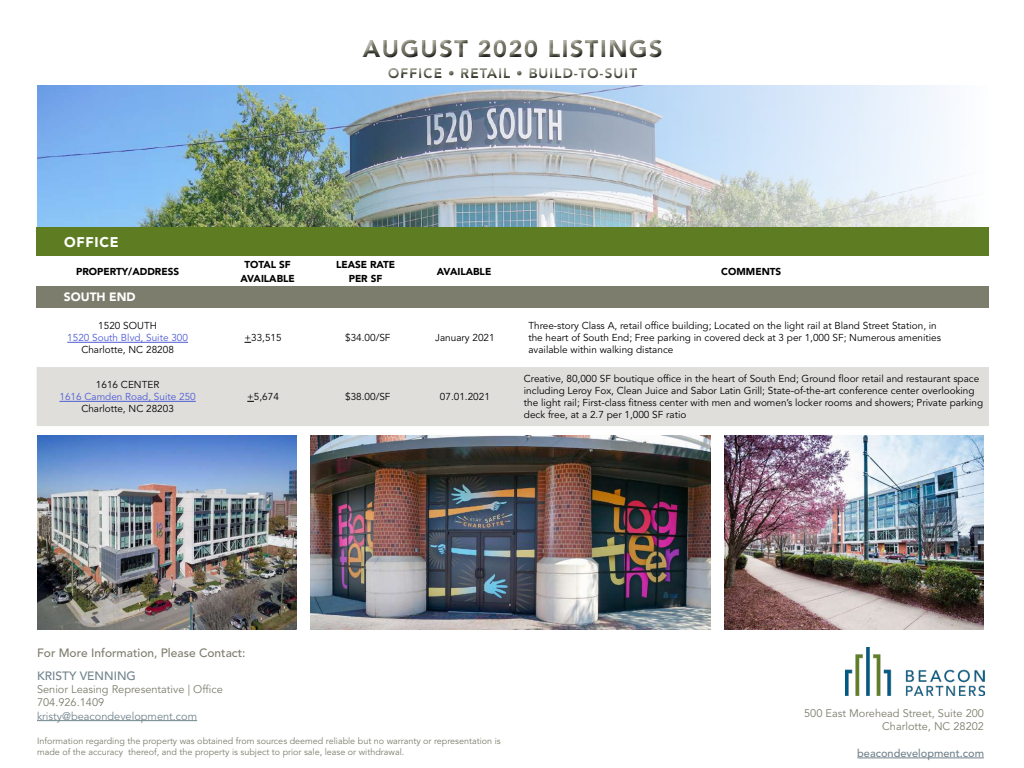
<style>
.page{position:relative;width:1024px;height:768px;background:#fff}
.page>*{position:absolute;margin:0;border:0;box-sizing:border-box;transform-origin:0 0}
.t1{font:900 24px "Avenir LT Std";letter-spacing:.05em;color:#7d7d6d}
.t2{font:900 14px "Avenir LT Std";letter-spacing:.05em;color:#7d7d6d}
.t3{font:900 14px "Avenir LT Std";letter-spacing:.05em;color:#fff}
.t4{font:500 12px "Avenir LT Std";color:#7e7d6d}
.t5{font:500 12px "Avenir LT Std";color:#71838c}
.t6{font:900 12px "Avenir LT Std";color:#fff}
.t7{font:11px/13.2px "Avenir LT Std";color:#7e7d6d}
.t8{font:11px "Avenir LT Std";color:#71838c}
.t9{font:500 11px "Avenir LT Std";color:#72828c}
.t10{font:10px/12px "Avenir LT Std";color:#000}
.t11{font:900 10px/14px "Avenir LT Std";color:#000;text-align:center}
.t12{font:10px "Avenir LT Std";color:#4f5cd6}
.t13{font:9px/10.8px "Avenir LT Std";color:#7d7d6d}
</style>
<div class="page">
<img style="left:37px;top:86px;width:932px;height:141px">
<div style="left:357px;top:35px;width:312px;height:50px;background:#000;opacity:.75"></div>
<hr style="left:37px;top:720px;width:160px;height:1px;background:#71838c">
<img style="left:845px;top:647px;width:140px;height:49px">
<hr style="left:857px;top:758px;width:127px;height:1px;background:#72828c">
<div style="left:37px;top:227px;width:952px;height:29px;background:#5e7d23"></div>
<div style="left:37px;top:286px;width:952px;height:21px;background:#7d7d6d"></div>
<div style="left:37px;top:367px;width:952px;height:59px;background:#dfdedb"></div>
<hr style="left:67px;top:342px;width:121px;height:1px;background:#4f5cd6">
<hr style="left:59px;top:401px;width:137px;height:1px;background:#4f5cd6">
<img style="left:38px;top:435px;width:259px;height:195px">
<img style="left:310px;top:435px;width:401px;height:195px">
<img style="left:724px;top:435px;width:260px;height:195px">
<h1 class="t1" style="left:362px;top:34px;width:302px">AUGUST 2020 LISTINGS</h1>
<h2 class="t2" style="left:388px;top:64px;width:251px">OFFICE • RETAIL • BUILD-TO-SUIT</h2>
<h2 class="t3" style="left:64px;top:233px;width:56px">OFFICE</h2>
<p class="t11" style="left:76px;top:264px;width:105px">PROPERTY/ADDRESS</p>
<p class="t11" style="left:240px;top:257px;width:56px">TOTAL SF<br>AVAILABLE</p>
<p class="t11" style="left:336px;top:257px;width:61px">LEASE RATE<br>PER SF</p>
<p class="t11" style="left:437px;top:264px;width:56px">AVAILABLE</p>
<p class="t11" style="left:721px;top:264px;width:61px">COMMENTS</p>
<p class="t6" style="left:64px;top:290px;width:73px">SOUTH END</p>
<p class="t10" style="left:98px;top:320px;width:60px">1520 SOUTH</p>
<p class="t12" style="left:67px;top:332px;width:122px">1520 South Blvd, Suite 300</p>
<p class="t10" style="left:81px;top:344px;width:94px">Charlotte, NC 28208</p>
<p class="t10" style="left:528px;top:320px;width:414px">Three-story Class A, retail office building; Located on the light rail at Bland Street Station, in the heart of South End; Free parking in covered deck at 3 per 1,000 SF; Numerous amenities available within walking distance</p>
<p class="t10" style="left:245px;top:332px;width:39px">+33,515</p>
<p class="t10" style="left:345px;top:332px;width:47px">$34.00/SF</p>
<p class="t10" style="left:435px;top:332px;width:61px">January 2021</p>
<p class="t10" style="left:96px;top:379px;width:65px">1616 CENTER</p>
<p class="t12" style="left:59px;top:391px;width:138px">1616 Camden Road, Suite 250</p>
<p class="t10" style="left:81px;top:403px;width:94px">Charlotte, NC 28203</p>
<p class="t10" style="left:247px;top:391px;width:33px">+5,674</p>
<p class="t10" style="left:345px;top:391px;width:47px">$38.00/SF</p>
<p class="t10" style="left:440px;top:391px;width:52px">07.01.2021</p>
<p class="t10" style="left:524px;top:373px;width:461px">Creative, 80,000 SF boutique office in the heart of South End; Ground floor retail and restaurant space including Leroy Fox, Clean Juice and Sabor Latin Grill; State-of-the-art conference center overlooking the light rail; First-class fitness center with men and women’s locker rooms and showers; Private parking deck free, at a 2.7 per 1,000 SF ratio</p>
<p class="t4" style="left:37px;top:646px;width:210px">For More Information, Please Contact:</p>
<p class="t5" style="left:37px;top:669px;width:100px">KRISTY VENNING</p>
<p class="t7" style="left:37px;top:683px;width:187px">Senior Leasing Representative | Office<br>704.926.1409</p>
<p class="t8" style="left:37px;top:709px;width:162px">kristy@beacondevelopment.com</p>
<p class="t13" style="left:37px;top:736px;width:465px">Information regarding the property was obtained from sources deemed reliable but no warranty or representation is made of the accuracy thereof, and the property is subject to prior sale, lease or withdrawal.</p>
<p class="t7" style="left:804px;top:707px;width:181px;text-align:right">500 East Morehead Street, Suite 200<br>Charlotte, NC 28202</p>
<p class="t9" style="left:857px;top:747px;width:128px">beacondevelopment.com</p>
</div>
